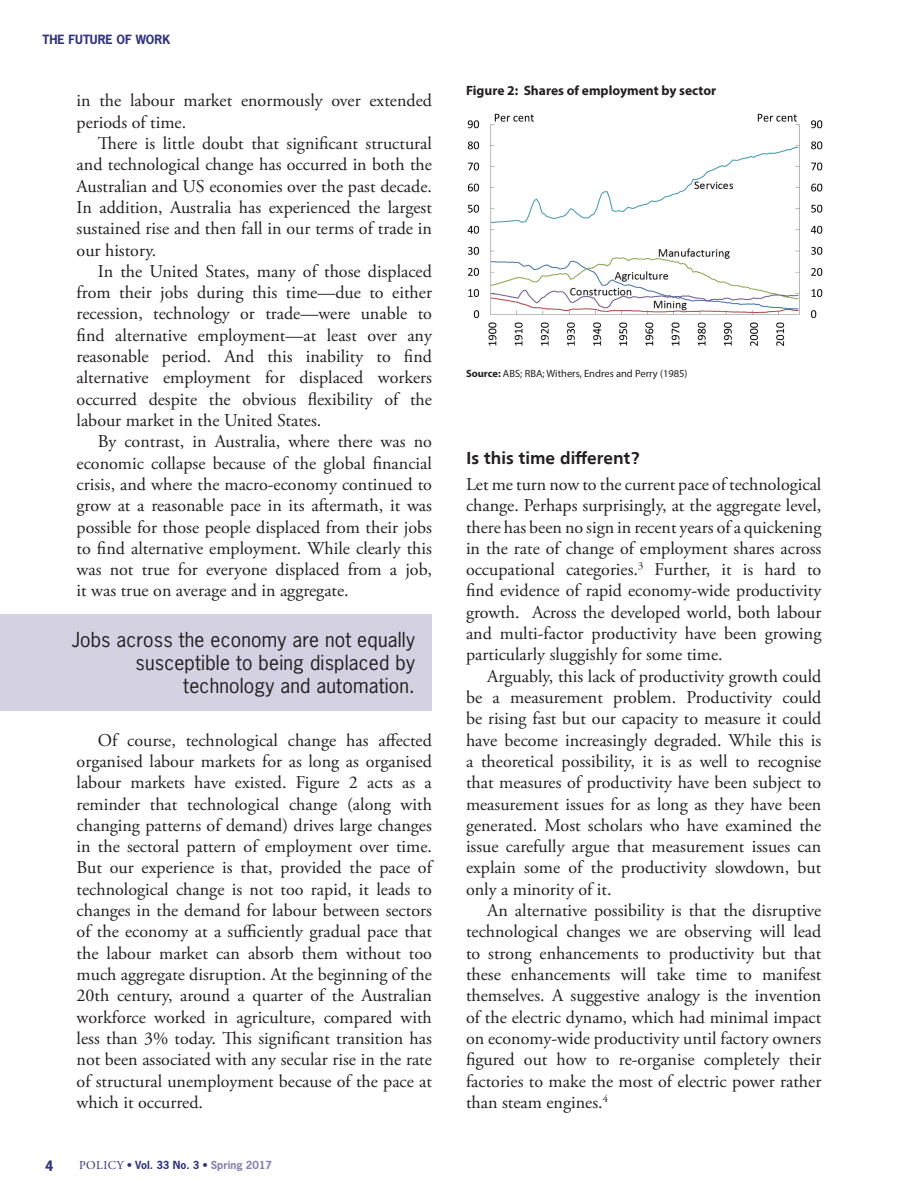
<style>
.page{position:relative;width:915px;height:1191px;background:#fff}
.page>*{position:absolute;margin:0;border:0;box-sizing:border-box;transform-origin:0 0}
._23_CALLOUT_RIGHT{font:19.5px/23.4px "News Gothic Std";letter-spacing:.01em;color:#231f20;text-align:right}
._06_Body_copy{font:18px/21.3px "Adobe Garamond Pro";color:#231f20;text-align:justify}
._07_Body_copy_no_ind{font:18px/21.3px "Adobe Garamond Pro";color:#231f20;text-align:justify}
._10_Sub_head_A{font:700 18px "Frugal Sans";color:#231f20}
._14_Figure_Table{font:700 13.5px "Myriad Pro";color:#231f20}
.t1{font:700 13.5px "News Gothic Std";color:#30317f}
.t2{font:700 12px "News Gothic Std";color:#30317f}
._15_Source_line{font:10.5px "Myriad Pro";color:#231f20}
.t3{font:700 10.5px "News Gothic Std";color:#30317f}
.s1{font-family:"Adobe Garamond Pro";font-weight:400;font-size:12px}
.s2{color:#8981ae}
.s3{font-weight:700}
</style>
<div class="page">
<img style="left:467px;top:113px;width:356px;height:233px">
<div style="left:0;top:614px;width:432px;height:96px;background:#d4d1e2"></div>
<p class="t2" style="left:43px;top:31px;width:129px">THE FUTURE OF WORK</p>
<p class="_06_Body_copy" style="left:77px;top:91px;width:357px">in the labour market enormously over extended periods of time.</p>
<p class="_06_Body_copy" style="left:77px;top:133px;width:357px;text-indent:21px">There is little doubt that significant structural and technological change has occurred in both the Australian and US economies over the past decade.<br>In addition, Australia has experienced the largest sustained rise and then fall in our terms of trade in our history.</p>
<p class="_06_Body_copy" style="left:77px;top:261px;width:357px;text-indent:21px">In the United States, many of those displaced from their jobs during this time—due to either recession, technology or trade—were unable to find alternative employment—at least over any reasonable period. And this inability to find alternative employment for displaced workers occurred despite the obvious flexibility of the labour market in the United States.</p>
<p class="_06_Body_copy" style="left:77px;top:431px;width:357px;text-indent:21px">By contrast, in Australia, where there was no economic collapse because of the global financial crisis, and where the macro-economy continued to grow at a reasonable pace in its aftermath, it was possible for those people displaced from their jobs to find alternative employment. While clearly this was not true for everyone displaced from a job, it was true on average and in aggregate.</p>
<p class="_23_CALLOUT_RIGHT" style="left:72px;top:627px;width:344px">Jobs across the economy are not equally susceptible to being displaced by technology and automation.</p>
<p class="_06_Body_copy" style="left:77px;top:730px;width:357px;text-indent:21px">Of course, technological change has affected organised labour markets for as long as organised labour markets have existed. Figure 2 acts as a reminder that technological change (along with changing patterns of demand) drives large changes in the sectoral pattern of employment over time.<br>But our experience is that, provided the pace of technological change is not too rapid, it leads to changes in the demand for labour between sectors of the economy at a sufficiently gradual pace that the labour market can absorb them without too much aggregate disruption. At the beginning of the 20th century, around a quarter of the Australian workforce worked in agriculture, compared with less than 3% today. This significant transition has not been associated with any secular rise in the rate of structural unemployment because of the pace at which it occurred.</p>
<p class="t1" style="left:45px;top:1157px;width:10px">4</p>
<p class="t3" style="left:79px;top:1158px;width:194px"><span class="s1">POLICY</span> • Vol. 33 No. 3 • <span class="s2">Spring 2017</span></p>
<p class="_14_Figure_Table" style="left:466px;top:82px;width:252px">Figure 2: Shares of employment by sector</p>
<p class="_15_Source_line" style="left:466px;top:367px;width:223px"><span class="s3">Source:</span> ABS; RBA; Withers, Endres and Perry (1985)</p>
<p class="_10_Sub_head_A" style="left:466px;top:447px;width:175px">Is this time different?</p>
<p class="_07_Body_copy_no_ind" style="left:466px;top:474px;width:357px">Let me turn now to the current pace of technological change. Perhaps surprisingly, at the aggregate level, there has been no sign in recent years of a quickening in the rate of change of employment shares across occupational categories.<sup>3</sup> Further, it is hard to find evidence of rapid economy-wide productivity growth. Across the developed world, both labour and multi-factor productivity have been growing particularly sluggishly for some time.</p>
<p class="_06_Body_copy" style="left:466px;top:666px;width:357px;text-indent:21px">Arguably, this lack of productivity growth could be a measurement problem. Productivity could be rising fast but our capacity to measure it could have become increasingly degraded. While this is a theoretical possibility, it is as well to recognise that measures of productivity have been subject to measurement issues for as long as they have been generated. Most scholars who have examined the issue carefully argue that measurement issues can explain some of the productivity slowdown, but only a minority of it.</p>
<p class="_06_Body_copy" style="left:466px;top:900px;width:357px;text-indent:21px">An alternative possibility is that the disruptive technological changes we are observing will lead to strong enhancements to productivity but that these enhancements will take time to manifest themselves. A suggestive analogy is the invention of the electric dynamo, which had minimal impact on economy-wide productivity until factory owners figured out how to re-organise completely their factories to make the most of electric power rather than steam engines.<sup>4</sup></p>
</div>
